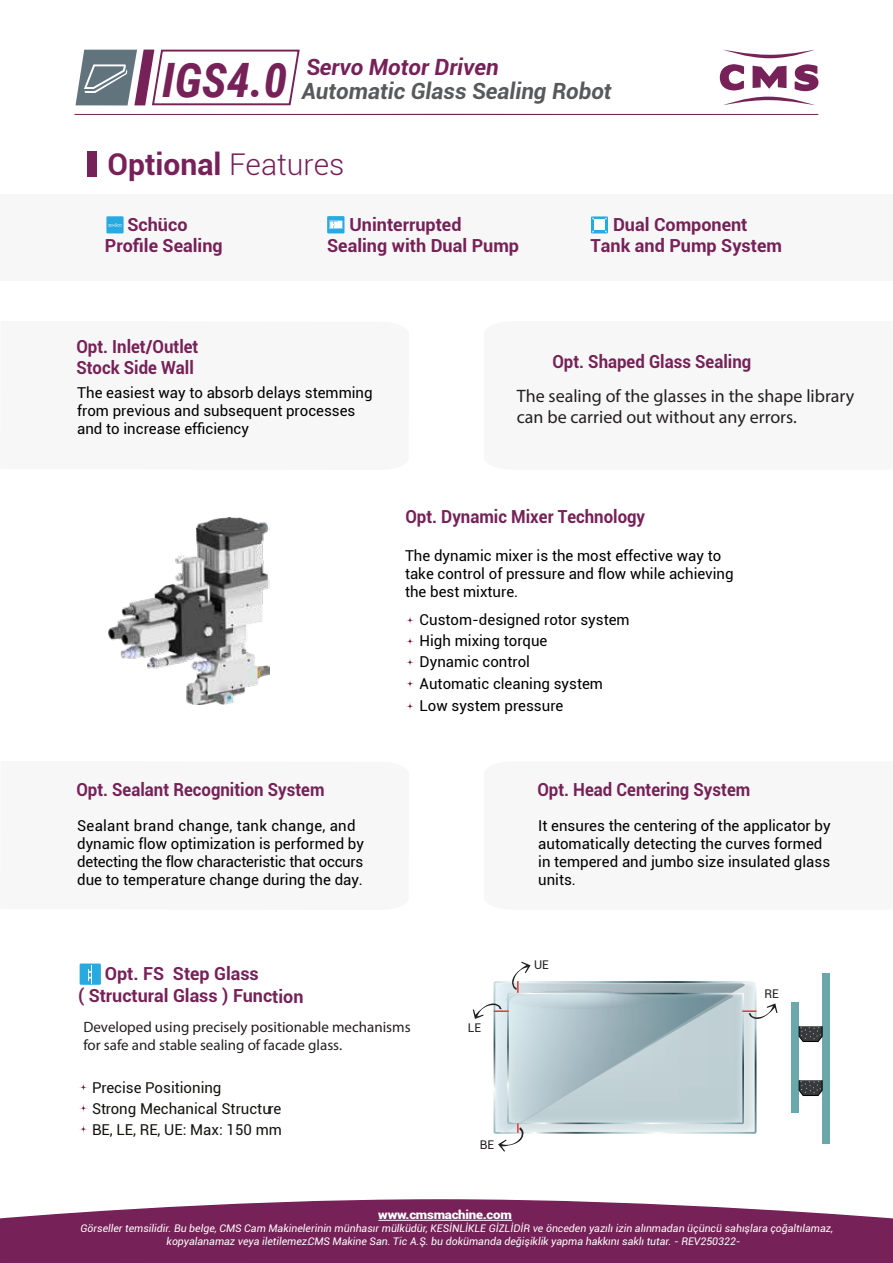
<style>
.page{position:relative;width:893px;height:1263px;background:#fff}
.page>*{position:absolute;margin:0;border:0;box-sizing:border-box;transform-origin:0 0}
.t1{font:700 30px "Roboto";color:#762157}
.t2{font:italic 700 22.35px/23.7px "Roboto";color:#58595b}
.t3{font:700 18px/20.1px "Roboto";color:#762157;scale:.93 1}
.t4{font:700 18px/21.6px "Roboto";color:#762157}
.t5{font:18px/21.6px "Myriad Pro";color:#231f20}
.t6{font:15px/18px "Roboto";color:#000}
.t7{font:15px/18px "Myriad Pro";color:#231f20}
.t8{font:15px/21px "Roboto";color:#141310}
.t9{font:900 12px "Roboto";letter-spacing:-.02em;color:#fff;scale:1.11 1}
.t10{font:12px "Roboto";color:#231f20}
.t11{font:italic 10.5px/12.6px "Roboto";color:#fdfefe}
.s1{color:#762157}
.s2{font-family:"Roboto Condensed";font-size:47.4px;color:#762157}
.s3{font-weight:300}
</style>
<div class="page">
<svg style="left:406px;top:616px;width:8px;height:8px"></svg>
<svg style="left:406px;top:637px;width:8px;height:8px"></svg>
<svg style="left:406px;top:658px;width:8px;height:8px"></svg>
<svg style="left:406px;top:679px;width:8px;height:9px"></svg>
<svg style="left:406px;top:702px;width:8px;height:8px"></svg>
<div style="left:0;top:194px;width:893px;height:86px;background:#f7f7f7"></div>
<svg style="left:327px;top:216px;width:17px;height:17px"></svg>
<svg style="left:329px;top:221px;width:13px;height:8px"></svg>
<svg style="left:591px;top:216px;width:17px;height:17px"></svg>
<div style="left:594px;top:220px;width:11px;height:10px;background:#fff"></div>
<div style="left:106px;top:216px;width:18px;height:17px;background:#28aae1"></div>
<svg style="left:108px;top:223px;width:13px;height:3px"></svg>
<img style="left:109px;top:517px;width:160px;height:187px">
<svg style="left:79px;top:1083px;width:9px;height:8px"></svg>
<svg style="left:79px;top:1104px;width:9px;height:8px"></svg>
<svg style="left:79px;top:1125px;width:9px;height:8px"></svg>
<div style="left:80px;top:963px;width:21px;height:22px;background:#28aae1"></div>
<svg style="left:88px;top:965px;width:4px;height:19px"></svg>
<div style="left:791px;top:1002px;width:8px;height:111px;background:#6aa8ac"></div>
<div style="left:822px;top:973px;width:8px;height:171px;background:#6aa8ac"></div>
<svg style="left:799px;top:1080px;width:23px;height:16px"></svg>
<svg style="left:799px;top:1026px;width:23px;height:16px"></svg>
<svg style="left:473px;top:962px;width:304px;height:190px"></svg>
<svg style="left:720px;top:64px;width:24px;height:26px"></svg>
<svg style="left:753px;top:66px;width:33px;height:23px"></svg>
<svg style="left:795px;top:64px;width:23px;height:27px"></svg>
<svg style="left:724px;top:50px;width:90px;height:8px"></svg>
<svg style="left:724px;top:97px;width:90px;height:8px"></svg>
<svg style="left:74px;top:114px;width:744px;height:1px"></svg>
<svg style="left:76px;top:49px;width:224px;height:57px"></svg>
<div style="left:87px;top:152px;width:9px;height:25px;background:#762157"></div>
<svg style="left:0;top:1199px;width:893px;height:64px;background:#853969"></svg>
<hr style="left:378px;top:1220px;width:134px;height:1px;background:#fff">
<h2 class="t2" style="left:162px;top:54px;width:451px;text-indent:144px"><span class="s1">Servo Motor Driven<br></span><span class="s2">IGS4.0</span> Automatic Glass Sealing Robot</h2>
<h1 class="t1" style="left:108px;top:143px;width:238px">Optional <span class="s3">Features</span></h1>
<p class="t4" style="left:105px;top:213px;width:119px;text-indent:22px">Schüco<br>Profile Sealing</p>
<p class="t4" style="left:591px;top:213px;width:193px;text-indent:22px">Dual Component<br>Tank and Pump System</p>
<p class="t4" style="left:327px;top:213px;width:193px;text-indent:22px">Uninterrupted<br>Sealing with Dual Pump</p>
<p class="t3" style="left:76px;top:336px;width:133px">Opt. Inlet/Outlet<br>Stock Side Wall</p>
<p class="t6" style="left:77px;top:383px;width:297px">The easiest way to absorb delays stemming from previous and subsequent processes and to increase efficiency</p>
<p class="t3" style="left:76px;top:779px;width:268px">Opt. Sealant Recognition System</p>
<p class="t6" style="left:77px;top:816px;width:288px">Sealant brand change, tank change, and dynamic flow optimization is performed by detecting the flow characteristic that occurs due to temperature change during the day.</p>
<p class="t4" style="left:78px;top:961px;width:227px;line-height:22.5px;text-indent:27px">Opt. FS Step Glass<br>( Structural Glass ) Function</p>
<p class="t3" style="left:552px;top:351px;width:215px">Opt. Shaped Glass Sealing</p>
<p class="t5" style="left:517px;top:385px;width:339px">The sealing of the glasses in the shape library can be carried out without any errors.</p>
<p class="t3" style="left:405px;top:505px;width:259px">Opt. Dynamic Mixer Technology</p>
<p class="t6" style="left:405px;top:546px;width:330px">The dynamic mixer is the most effective way to take control of pressure and flow while achieving the best mixture.</p>
<p class="t6" style="left:420px;top:609px;width:212px;line-height:21.5px">Custom-designed rotor system<br>High mixing torque<br>Dynamic control<br>Automatic cleaning system<br>Low system pressure</p>
<p class="t3" style="left:537px;top:779px;width:230px">Opt. Head Centering System</p>
<p class="t6" style="left:538px;top:816px;width:294px">It ensures the centering of the applicator by automatically detecting the curves formed in tempered and jumbo size insulated glass units.</p>
<p class="t10" style="left:534px;top:956px;width:16px">UE</p>
<p class="t10" style="left:764px;top:985px;width:16px">RE</p>
<p class="t7" style="left:83px;top:1018px;width:329px">Developed using precisely positionable mechanisms for safe and stable sealing of facade glass.</p>
<p class="t8" style="left:92px;top:1076px;width:191px">Precise Positioning<br>Strong Mechanical Structure<br>BE, LE, RE, UE: Max: 150 mm</p>
<p class="t10" style="left:468px;top:1019px;width:15px">LE</p>
<p class="t10" style="left:480px;top:1137px;width:16px">BE</p>
<p class="t9" style="left:378px;top:1206px;width:122px">www.cmsmachine.com</p>
<p class="t11" style="left:167px;top:1221px;width:668px;text-indent:-86px">Görseller temsilidir. Bu belge, CMS Cam Makinelerinin münhasır mülküdür, KESİNLİKLE GİZLİDİR ve önceden yazılı izin alınmadan üçüncü sahışlara çoğaltılamaz, kopyalanamaz veya iletilemez. CMS Makine San. Tic A.Ş. bu dokümanda değişiklik yapma hakkını saklı tutar. - REV250322-</p>
</div>
